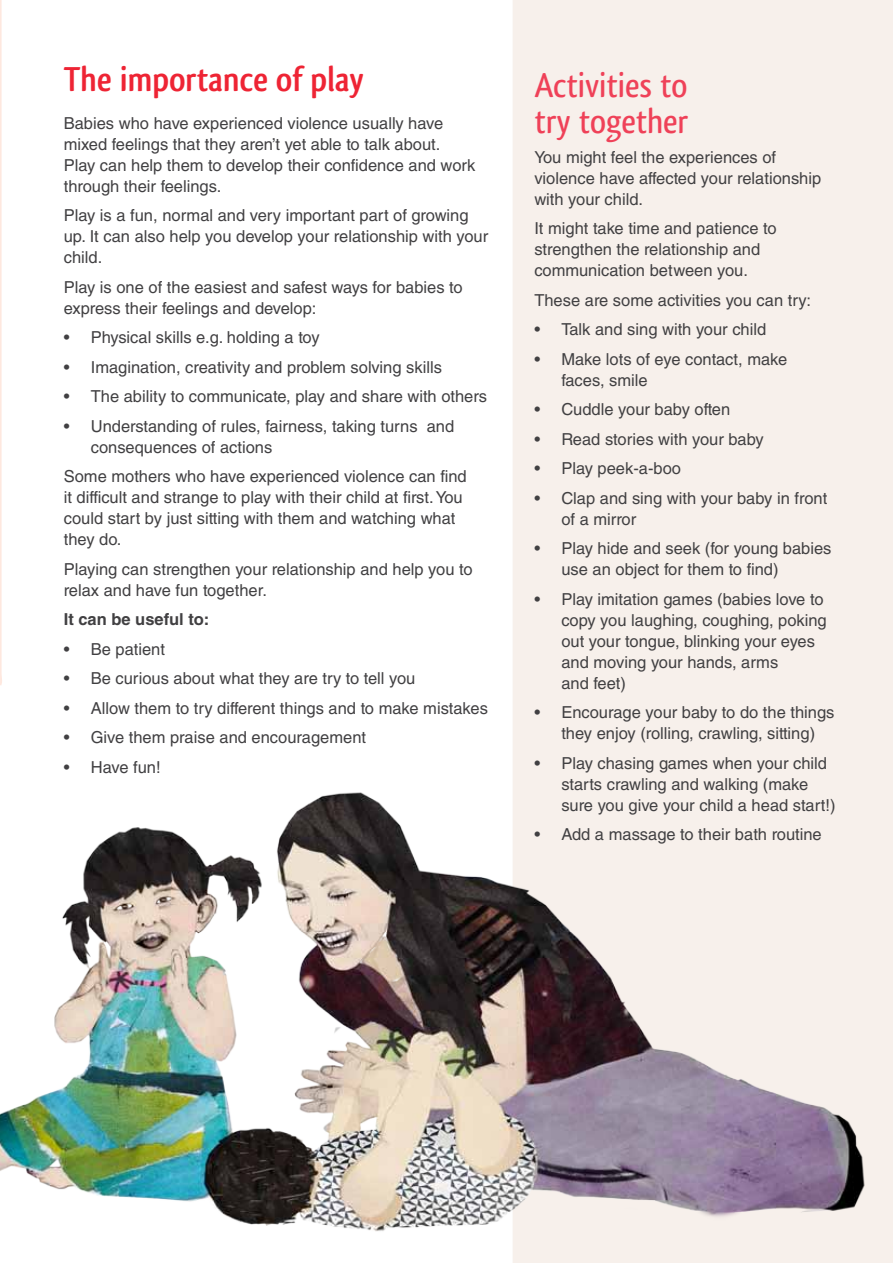
<style>
.page{position:relative;width:893px;height:1263px;background:#fff}
.page>*{position:absolute;margin:0;border:0;box-sizing:border-box;transform-origin:0 0}
.t1{font:500 36px/36px "Qlassik";color:#ef4158}
.t2{font:700 36px "Qlassik";color:#ee2434}
.t3{font:16.5px/21px "Helvetica LT Std";color:#414042}
.t4{font:700 16.5px "Helvetica LT Std";color:#414042}
</style>
<div class="page">
<svg style="left:0;top:0;width:2px;height:685px"></svg>
<div style="left:513px;top:0;width:380px;height:1263px;background:#f7f0eb"></div>
<img style="left:0;top:786px;width:869px;height:453px">
<h1 class="t2" style="left:64px;top:58px;width:302px">The importance of play</h1>
<p class="t3" style="left:64px;top:112px;width:413px">Babies who have experienced violence usually have mixed feelings that they aren’t yet able to talk about.<br>Play can help them to develop their confidence and work through their feelings.</p>
<p class="t3" style="left:64px;top:205px;width:426px">Play is a fun, normal and very important part of growing up. It can also help you develop your relationship with your child.</p>
<p class="t3" style="left:64px;top:276px;width:400px">Play is one of the easiest and safest ways for babies to express their feelings and develop:</p>
<p class="t3" style="left:64px;top:327px;width:257px">• Physical skills e.g. holding a toy</p>
<p class="t3" style="left:64px;top:356px;width:380px">• Imagination, creativity and problem solving skills</p>
<p class="t3" style="left:64px;top:386px;width:425px">• The ability to communicate, play and share with others</p>
<p class="t3" style="left:91px;top:416px;width:365px;text-indent:-27px">• Understanding of rules, fairness, taking turns and consequences of actions</p>
<p class="t3" style="left:64px;top:466px;width:404px">Some mothers who have experienced violence can find it difficult and strange to play with their child at first. You could start by just sitting with them and watching what they do.</p>
<p class="t3" style="left:64px;top:559px;width:410px">Playing can strengthen your relationship and help you to relax and have fun together.</p>
<p class="t4" style="left:64px;top:609px;width:147px">It can be useful to:</p>
<p class="t3" style="left:64px;top:639px;width:103px">• Be patient</p>
<p class="t3" style="left:64px;top:668px;width:353px">• Be curious about what they are try to tell you</p>
<p class="t3" style="left:64px;top:698px;width:426px">• Allow them to try different things and to make mistakes</p>
<p class="t3" style="left:64px;top:727px;width:304px">• Give them praise and encouragement</p>
<p class="t3" style="left:64px;top:757px;width:98px">• Have fun!</p>
<h1 class="t1" style="left:534px;top:67px;width:156px">Activities to try together</h1>
<p class="t3" style="left:534px;top:146px;width:288px">You might feel the experiences of violence have affected your relationship with your child.</p>
<p class="t3" style="left:534px;top:218px;width:244px">It might take time and patience to strengthen the relationship and communication between you.</p>
<p class="t3" style="left:534px;top:289px;width:278px">These are some activities you can try:</p>
<p class="t3" style="left:534px;top:319px;width:233px">• Talk and sing with your child</p>
<p class="t3" style="left:561px;top:348px;width:227px;text-indent:-27px">• Make lots of eye contact, make faces, smile</p>
<p class="t3" style="left:534px;top:399px;width:197px">• Cuddle your baby often</p>
<p class="t3" style="left:534px;top:428px;width:231px">• Read stories with your baby</p>
<p class="t3" style="left:534px;top:458px;width:148px">• Play peek-a-boo</p>
<p class="t3" style="left:561px;top:487px;width:267px;text-indent:-27px">• Clap and sing with your baby in front of a mirror</p>
<p class="t3" style="left:561px;top:538px;width:272px;text-indent:-27px">• Play hide and seek (for young babies use an object for them to find)</p>
<p class="t3" style="left:561px;top:588px;width:267px;text-indent:-27px">• Play imitation games (babies love to copy you laughing, coughing, poking out your tongue, blinking your eyes and moving your hands, arms<br>and feet)</p>
<p class="t3" style="left:534px;top:702px;width:302px;text-align:center">• Encourage your baby to do the things they enjoy (rolling, crawling, sitting)</p>
<p class="t3" style="left:561px;top:752px;width:276px;text-indent:-27px">• Play chasing games when your child starts crawling and walking (make sure you give your child a head start!)</p>
<p class="t3" style="left:534px;top:824px;width:289px">• Add a massage to their bath routine</p>
</div>
